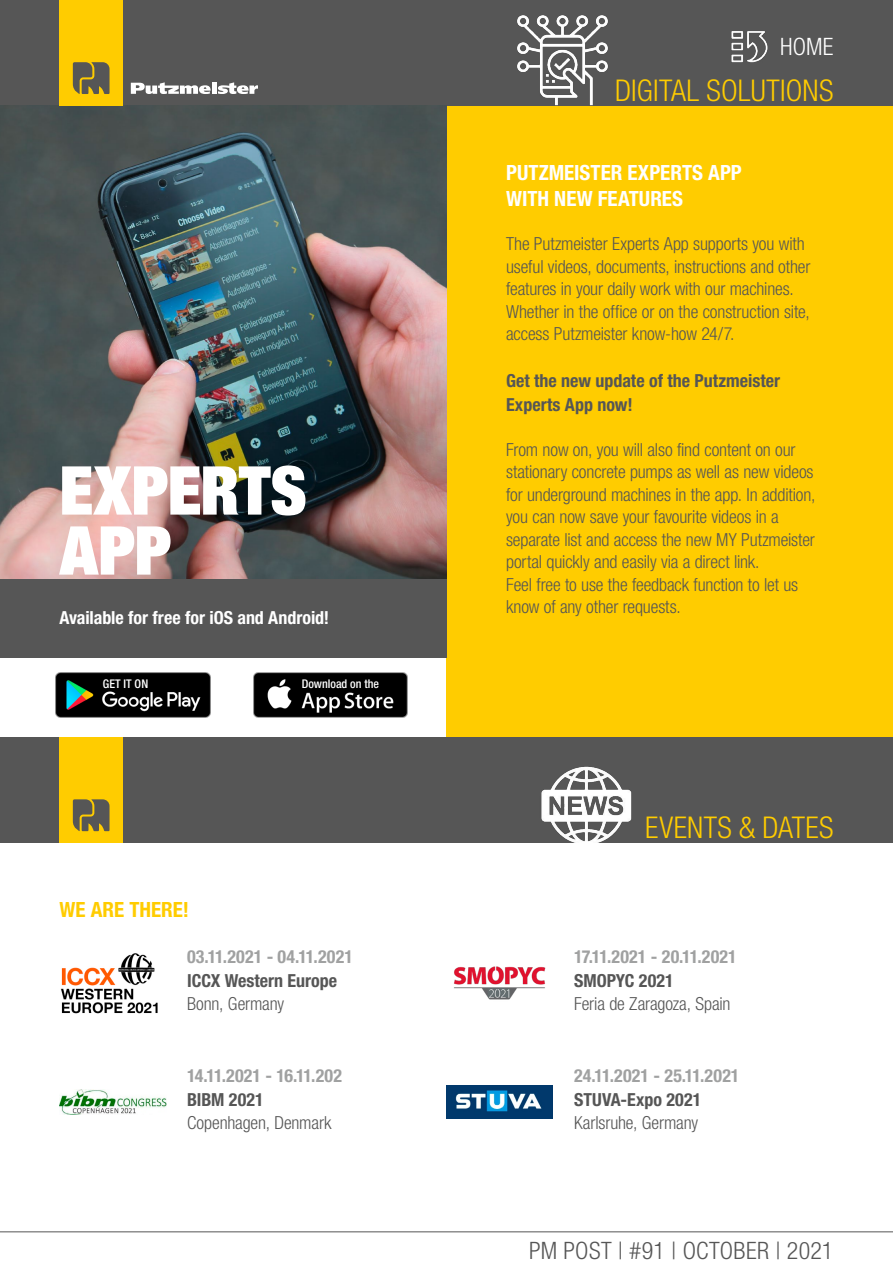
<style>
.page{position:relative;width:893px;height:1263px;background:#fff}
.page>*{position:absolute;margin:0;border:0;box-sizing:border-box;transform-origin:0 0}
.t1{font:900 condensed 67.5px/60px "Helvetica Neue LT Pro";letter-spacing:-.005em;color:#fff}
.t2{font:300 condensed 30px "Helvetica Neue LT Pro";letter-spacing:.005em;color:#fc0}
.t3{font:300 condensed 24px "Helvetica Neue LT Pro";letter-spacing:.01em;color:#565656}
.t4{font:300 condensed 24px "Helvetica Neue LT Pro";color:#fff}
.t5{font:700 condensed 21px/26.2px "Helvetica Neue LT Pro";letter-spacing:.005em;color:#fff}
.t6{font:700 condensed 21px "Helvetica Neue LT Pro";color:#fc0}
.t7{font:300 condensed 18px/22.5px "Helvetica Neue LT Pro";letter-spacing:-.005em;color:#565656}
.t8{font:700 condensed 18px/24px "Helvetica Neue LT Pro";color:#565656}
.t9{font:700 condensed 18px "Helvetica Neue LT Pro";letter-spacing:.01em;color:#a0a1a1}
.t10{font:700 condensed 18px "Helvetica Neue LT Pro";color:#fff}
.t11{font:500 condensed 12px "Helvetica Neue LT Pro";color:#fff}
</style>
<div class="page">
<svg style="left:0;top:1231px;width:893px;height:2px"></svg>
<div style="left:446px;top:105px;width:447px;height:632px;background:#fc0"></div>
<div style="left:0;top:0;width:893px;height:105px;background:#565656"></div>
<img style="left:0;top:105px;width:446px;height:474px">
<div style="left:0;top:579px;width:446px;height:79px;background:#565656"></div>
<img style="left:56px;top:672px;width:154px;height:46px">
<img style="left:253px;top:672px;width:155px;height:46px">
<div style="left:0;top:737px;width:893px;height:105px;background:#565656"></div>
<div style="left:60px;top:737px;width:63px;height:105px;background:#fc0"></div>
<svg style="left:73px;top:799px;width:37px;height:32px"></svg>
<img style="left:731px;top:31px;width:37px;height:32px">
<div style="left:60px;top:0;width:63px;height:105px;background:#fc0"></div>
<svg style="left:73px;top:62px;width:37px;height:32px"></svg>
<svg style="left:131px;top:82px;width:127px;height:12px"></svg>
<img style="left:60px;top:953px;width:98px;height:61px">
<img style="left:454px;top:966px;width:92px;height:34px">
<img style="left:60px;top:1089px;width:106px;height:26px">
<img style="left:446px;top:1086px;width:107px;height:32px">
<div style="left:103px;top:679px;width:102px;height:11px;background:#000"></div>
<div style="left:302px;top:679px;width:102px;height:11px;background:#000"></div>
<img style="left:517px;top:15px;width:91px;height:90px">
<img style="left:541px;top:766px;width:91px;height:76px">
<h1 class="t1" style="left:60px;top:459px;width:249px">EXPERTS<br>APP</h1>
<p class="t10" style="left:60px;top:606px;width:271px">Available for free for iOS and Android!</p>
<p class="t11" style="left:103px;top:676px;width:47px">GET IT ON</p>
<p class="t11" style="left:302px;top:676px;width:79px">Download on the</p>
<p class="t6" style="left:60px;top:897px;width:131px">WE ARE THERE!</p>
<p class="t9" style="left:187px;top:946px;width:167px">03.11.2021 - 04.11.2021</p>
<p class="t8" style="left:187px;top:968px;width:152px">ICCX Western Europe</p>
<p class="t7" style="left:187px;top:992px;width:99px">Bonn, Germany</p>
<p class="t9" style="left:187px;top:1065px;width:157px">14.11.2021 - 16.11.202</p>
<p class="t8" style="left:187px;top:1088px;width:78px">BIBM 2021</p>
<p class="t7" style="left:187px;top:1111px;width:146px">Copenhagen, Denmark</p>
<h3 class="t4" style="left:780px;top:33px;width:55px">HOME</h3>
<h2 class="t2" style="left:615px;top:73px;width:220px">DIGITAL SOLUTIONS</h2>
<p class="t5" style="left:506px;top:159px;width:237px">PUTZMEISTER EXPERTS APP<br>WITH NEW FEATURES</p>
<p class="t7" style="left:506px;top:232px;width:306px">The Putzmeister Experts App supports you with useful videos, documents, instructions and other features in your daily work with our machines.<br>Whether in the office or on the construction site, access Putzmeister know-how 24/7.</p>
<p class="t8" style="left:506px;top:368px;width:276px">Get the new update of the Putzmeister<br>Experts App now!</p>
<p class="t7" style="left:506px;top:438px;width:311px">From now on, you will also find content on our stationary concrete pumps as well as new videos for underground machines in the app. In addition, you can now save your favourite videos in a separate list and access the new MY Putzmeister portal quickly and easily via a direct link.<br>Feel free to use the feedback function to let us know of any other requests.</p>
<h2 class="t2" style="left:645px;top:810px;width:190px">EVENTS &amp; DATES</h2>
<p class="t9" style="left:574px;top:946px;width:164px">17.11.2021 - 20.11.2021</p>
<p class="t8" style="left:574px;top:968px;width:101px">SMOPYC 2021</p>
<p class="t7" style="left:574px;top:992px;width:158px">Feria de Zaragoza, Spain</p>
<p class="t9" style="left:574px;top:1065px;width:167px">24.11.2021 - 25.11.2021</p>
<p class="t8" style="left:574px;top:1088px;width:129px">STUVA-Expo 2021</p>
<p class="t7" style="left:574px;top:1111px;width:126px">Karlsruhe, Germany</p>
<h3 class="t3" style="left:529px;top:1236px;width:306px">PM POST | #91 | OCTOBER | 2021</h3>
</div>
